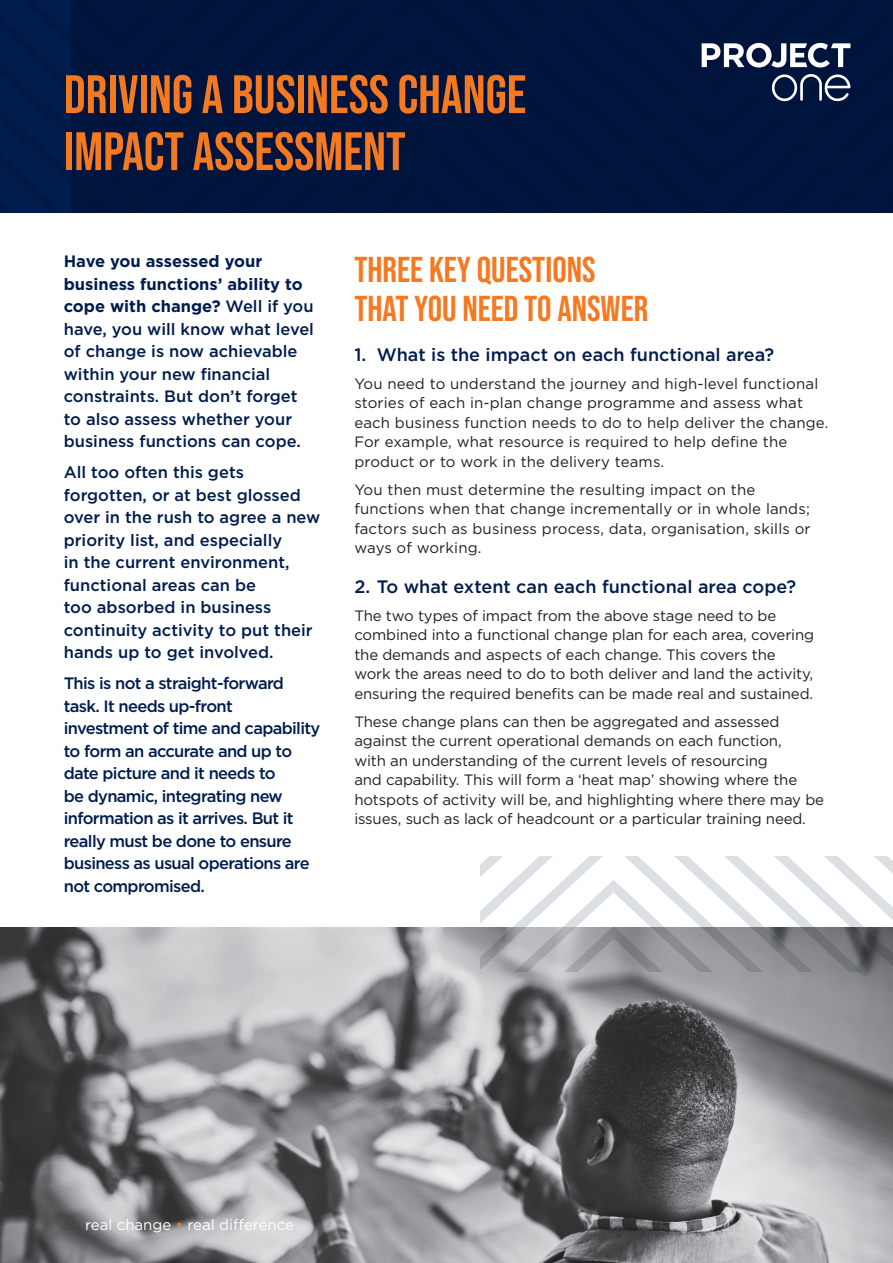
<style>
.page{position:relative;width:893px;height:1263px;background:#fff}
.page>*{position:absolute;margin:0;border:0;box-sizing:border-box;transform-origin:0 0}
.t1{font:54px/57px "Bebas Neue";color:#f47921}
.t2{font:36px "Bebas Neue";color:#f47921}
.t3{font:500 18px "Gotham";color:#001d4e}
.t4{font:500 16.5px/22.5px "Gotham";letter-spacing:-.01em;color:#001d4e}
.t5{font:500 16.5px/22.5px "Gotham";letter-spacing:-.04em;color:#001d4e}
.t6{font:15px/19.5px "Gotham";letter-spacing:-.01em;color:#231f20}
.t7{font:15px/19.5px "Gotham";letter-spacing:.01em;color:#231f20}
.t8{font:15px "Gotham";color:#fff}
.s1{font-weight:700}
.s2{color:#f47921}
</style>
<div class="page">
<svg style="left:0;top:0;width:437px;height:36px;background:#00153e"></svg>
<svg style="left:0;top:36px;width:893px;height:46px;background:#00153e"></svg>
<svg style="left:0;top:82px;width:893px;height:47px;background:#00153d"></svg>
<svg style="left:0;top:129px;width:893px;height:46px;background:#00153d"></svg>
<svg style="left:0;top:175px;width:893px;height:38px;background:#00153d"></svg>
<img style="left:0;top:927px;width:893px;height:336px">
<svg style="left:480px;top:857px;width:413px;height:115px"></svg>
<svg style="left:772px;top:74px;width:78px;height:27px"></svg>
<svg style="left:437px;top:0;width:456px;height:68px;background:#0e2247"></svg>
<p class="t1" style="left:64px;top:65px;width:464px">DRIVING A BUSINESS CHANGE<br>IMPACT ASSESSMENT</p>
<p class="t4" style="left:64px;top:250px;width:252px"><span class="s1">Have you assessed your business functions’ ability to cope with change?</span> Well if you have, you will know what level of change is now achievable within your new financial constraints. But don’t forget to also assess whether your business functions can cope.</p>
<p class="t4" style="left:64px;top:461px;width:258px">All too often this gets forgotten, or at best glossed over in the rush to agree a new priority list, and especially<br>in the current environment, functional areas can be<br>too absorbed in business continuity activity to put their hands up to get involved.</p>
<p class="t5" style="left:64px;top:672px;width:258px">This is not a straight-forward task. It needs up-front investment of time and capability to form an accurate and up to date picture and it needs to<br>be dynamic, integrating new information as it arrives. But it really must be done to ensure business as usual operations are not compromised.</p>
<p class="t2" style="left:354px;top:249px;width:243px">THREE KEY QUESTIONS</p>
<p class="t2" style="left:354px;top:288px;width:295px">THAT YOU NEED TO ANSWER</p>
<p class="t3" style="left:354px;top:342px;width:421px">1. What is the impact on each functional area?</p>
<p class="t7" style="left:354px;top:373px;width:476px">You need to understand the journey and high-level functional stories of each in-plan change programme and assess what each business function needs to do to help deliver the change.<br>For example, what resource is required to help define the product or to work in the delivery teams.</p>
<p class="t7" style="left:354px;top:479px;width:458px">You then must determine the resulting impact on the functions when that change incrementally or in whole lands; factors such as business process, data, organisation, skills or ways of working.</p>
<p class="t3" style="left:354px;top:574px;width:443px">2. To what extent can each functional area cope?</p>
<p class="t6" style="left:354px;top:605px;width:461px">The two types of impact from the above stage need to be combined into a functional change plan for each area, covering the demands and aspects of each change. This covers the work the areas need to do to both deliver and land the activity, ensuring the required benefits can be made real and sustained.</p>
<p class="t6" style="left:354px;top:711px;width:471px">These change plans can then be aggregated and assessed against the current operational demands on each function,<br>with an understanding of the current levels of resourcing<br>and capability. This will form a ‘heat map’ showing where the hotspots of activity will be, and highlighting where there may be issues, such as lack of headcount or a particular training need.</p>
<p class="t8" style="left:85px;top:1215px;width:210px">real change <span class="s2">•</span> real difference</p>
</div>
